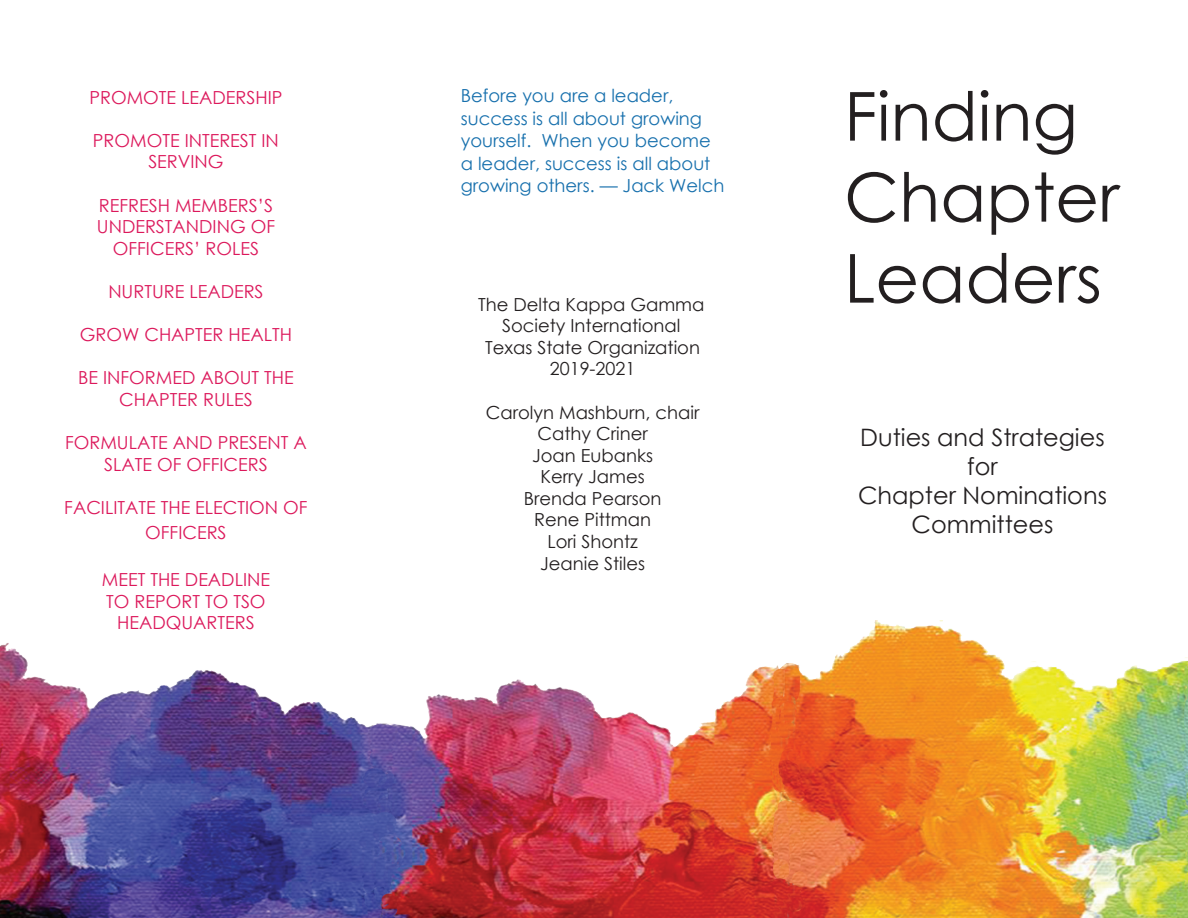
<style>
.page{position:relative;width:1188px;height:918px;background:#fff}
.page>*{position:absolute;margin:0;border:0;box-sizing:border-box;transform-origin:0 0}
.t1{font:67.5px/81px "Century Gothic";color:#231f20}
.t2{font:24px/28.8px "Century Gothic";color:#231f20;text-align:center}
.t3{font:18px/21.6px "Century Gothic";color:#dc185b;text-align:center}
.t4{font:18px/21.6px "Century Gothic";color:#231f20;text-align:center}
.t5{font:18px/22.5px "Century Gothic";color:#1770ad}
</style>
<div class="page">
<img style="left:0;top:621px;width:1188px;height:297px">
<p class="t3" style="left:90px;top:86px;width:194px">PROMOTE LEADERSHIP</p>
<p class="t3" style="left:93px;top:129px;width:187px">PROMOTE INTEREST IN<br>SERVING</p>
<p class="t3" style="left:97px;top:194px;width:180px">REFRESH MEMBERS’S<br>UNDERSTANDING OF<br>OFFICERS’ ROLES</p>
<p class="t3" style="left:108px;top:280px;width:157px">NURTURE LEADERS</p>
<p class="t3" style="left:80px;top:324px;width:214px">GROW CHAPTER HEALTH</p>
<p class="t3" style="left:78px;top:367px;width:217px">BE INFORMED ABOUT THE<br>CHAPTER RULES</p>
<p class="t3" style="left:65px;top:432px;width:243px">FORMULATE AND PRESENT A<br>SLATE OF OFFICERS</p>
<p class="t3" style="left:64px;top:495px;width:245px;line-height:25.2px">FACILITATE THE ELECTION OF<br>OFFICERS</p>
<p class="t3" style="left:102px;top:568px;width:170px">MEET THE DEADLINE<br>TO REPORT TO TSO<br>HEADQUARTERS</p>
<p class="t5" style="left:461px;top:84px;width:265px">Before you are a leader, success is all about growing yourself. When you become a leader, success is all about growing others. — Jack Welch</p>
<p class="t4" style="left:478px;top:293px;width:228px">The Delta Kappa Gamma<br>Society International<br>Texas State Organization<br>2019-2021</p>
<p class="t4" style="left:486px;top:401px;width:215px">Carolyn Mashburn, chair<br>Cathy Criner<br>Joan Eubanks<br>Kerry James<br>Brenda Pearson<br>Rene Pittman<br>Lori Shontz<br>Jeanie Stiles</p>
<h1 class="t1" style="left:844px;top:75px;width:277px">Finding<br>Chapter<br>Leaders</h1>
<h2 class="t2" style="left:858px;top:423px;width:250px">Duties and Strategies for<br>Chapter Nominations<br>Committees</h2>
</div>
